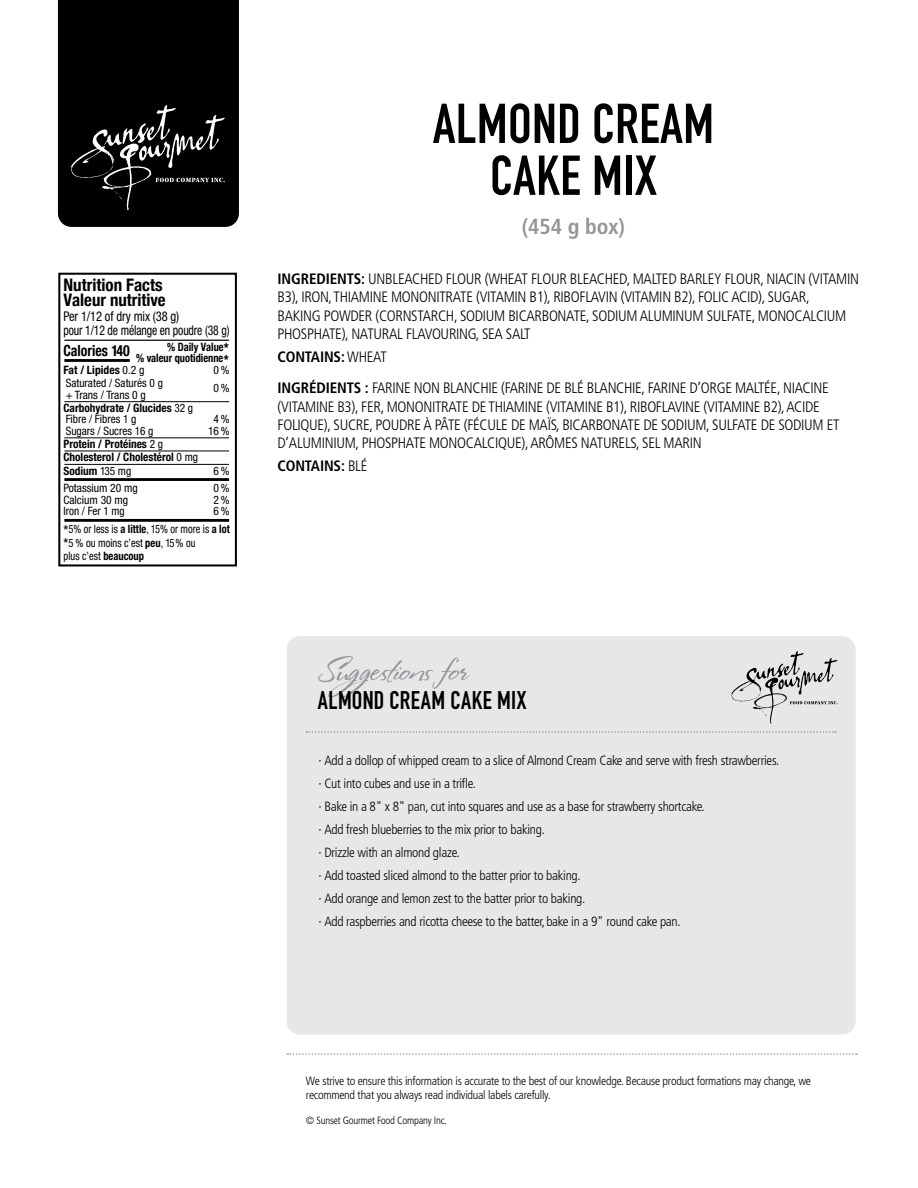
<style>
.page{position:relative;width:918px;height:1188px;background:#fff}
.page>*{position:absolute;margin:0;border:0;box-sizing:border-box;transform-origin:0 0}
.t1{font:700 55.2px/51.9px "DIN Condensed";letter-spacing:.01em;color:#000;text-align:center}
.t2{font:31.2px "Stephanie Marie JF";letter-spacing:-.015em;color:#939598;scale:1.1 1}
.t3{font:700 25.2px "DIN Condensed";letter-spacing:.02em;color:#000}
.t4{font:700 condensed 21.75px "Frutiger LT Std";color:#939598}
.t5{font:700 condensed 17.25px "Helvetica Neue";color:#000}
.t6{font:700 condensed 15.45px "Helvetica Neue";color:#000;scale:.9 1}
.t7{font:300 condensed 15px/18.5px "Frutiger LT Std";letter-spacing:-.02em;color:#000}
.t8{font:700 condensed 15px "Frutiger LT Std";letter-spacing:-.01em;color:#000}
.t9{font:condensed 13.5px "Helvetica Neue LT Std";letter-spacing:-.01em;color:#000;scale:.87 1}
.t10{font:condensed 13.5px "Helvetica Neue LT Std";letter-spacing:-.01em;color:#000;scale:.93 1}
.t11{font:300 condensed 13.35px "Frutiger LT Std";letter-spacing:-.02em;color:#000}
.t12{font:300 condensed 12px "Frutiger LT Std";letter-spacing:-.02em;color:#000}
.t13{font:condensed 11.55px "Helvetica Neue LT Std";color:#000}
.t14{font:700 condensed 11.55px "Helvetica Neue LT Std";color:#000}
.t15{font:condensed 11.55px "Helvetica Neue LT Std";color:#000;scale:.91 1}
.t16{font:condensed 11.55px "Helvetica Neue LT Std";color:#000;scale:.9 1}
.t17{font:700 condensed 11.55px "Helvetica Neue";color:#000;scale:.9 1}
.t18{font:300 condensed 10.5px "Frutiger LT Std";letter-spacing:-.02em;color:#000}
.s1{font-size:14.1px}
.s2{font-weight:400}
.s3{font-size:15.45px}
.s4{font-weight:700}
.s5{font-weight:300}
</style>
<div class="page">
<svg style="left:58px;top:0;width:181px;height:227px;background:#0c0c0c"></svg>
<div style="left:287px;top:636px;width:569px;height:399px;background:#e6e7e8;border-radius:14px"></div>
<svg style="left:287px;top:1053px;width:570px;height:2px"></svg>
<svg style="left:731px;top:651px;width:107px;height:73px"></svg>
<svg style="left:306px;top:731px;width:530px;height:2px"></svg>
<div style="left:58px;top:273px;width:179px;height:293px;border:2px solid #000"></div>
<hr style="left:64px;top:340px;width:165px;height:1px;background:#000">
<hr style="left:64px;top:401px;width:165px;height:1px;background:#000">
<hr style="left:64px;top:438px;width:165px;height:1px;background:#000">
<hr style="left:64px;top:451px;width:165px;height:1px;background:#000">
<hr style="left:64px;top:464px;width:165px;height:1px;background:#000">
<hr style="left:64px;top:478px;width:165px;height:3px;background:#000">
<hr style="left:64px;top:519px;width:165px;height:3px;background:#000">
<hr style="left:64px;top:359px;width:66px;height:3px;background:#000">
<p class="t5" style="left:63px;top:270px;width:101px">Nutrition Facts</p>
<p class="t5" style="left:63px;top:286px;width:104px">Valeur nutritive</p>
<p class="t6" style="left:63px;top:338px;width:75px">Calories 140</p>
<p class="t10" style="left:63px;top:308px;width:126px">Per 1/12 of dry mix (38 g)</p>
<p class="t9" style="left:63px;top:323px;width:192px">pour 1/12 de mélange en poudre (38 g)</p>
<p class="t17" style="left:167px;top:337px;width:70px">% Daily Value<span class="s1">*</span></p>
<p class="t17" style="left:136px;top:348px;width:105px">% valeur quotidienne<span class="s1">*</span></p>
<p class="t14" style="left:63px;top:362px;width:83px">Fat / Lipides <span class="s2">0.2 g</span></p>
<p class="t13" style="left:214px;top:363px;width:17px">0 %</p>
<p class="t13" style="left:66px;top:376px;width:99px">Saturated / Saturés 0 g</p>
<p class="t13" style="left:214px;top:381px;width:17px">0 %</p>
<p class="t13" style="left:66px;top:388px;width:82px">+ Trans / Trans 0 g</p>
<p class="t14" style="left:63px;top:401px;width:131px">Carbohydrate / Glucides <span class="s2">32 g</span></p>
<p class="t13" style="left:66px;top:412px;width:72px">Fibre / Fibres 1 g</p>
<p class="t13" style="left:214px;top:412px;width:17px">4 %</p>
<p class="t13" style="left:66px;top:424px;width:89px">Sugars / Sucres 16 g</p>
<p class="t13" style="left:208px;top:424px;width:23px">16 %</p>
<p class="t14" style="left:63px;top:437px;width:101px">Protein / Protéines <span class="s2">2 g</span></p>
<p class="t14" style="left:63px;top:450px;width:136px">Cholesterol / Cholestérol <span class="s2">0 mg</span></p>
<p class="t14" style="left:63px;top:464px;width:69px">Sodium <span class="s2">135 mg</span></p>
<p class="t13" style="left:214px;top:464px;width:17px">6 %</p>
<p class="t13" style="left:63px;top:481px;width:76px">Potassium 20 mg</p>
<p class="t13" style="left:214px;top:481px;width:17px">0 %</p>
<p class="t13" style="left:63px;top:493px;width:66px">Calcium 30 mg</p>
<p class="t13" style="left:214px;top:493px;width:17px">2 %</p>
<p class="t13" style="left:63px;top:504px;width:63px">Iron / Fer 1 mg</p>
<p class="t13" style="left:214px;top:504px;width:17px">6 %</p>
<p class="t16" style="left:63px;top:523px;width:186px"><span class="s3">*</span>5% or less is <span class="s4">a little</span>, 15% or more is <span class="s4">a lot</span></p>
<p class="t15" style="left:63px;top:536px;width:147px"><span class="s3">*</span>5 % ou moins c’est <span class="s4">peu</span>, 15% ou</p>
<p class="t15" style="left:63px;top:549px;width:90px">plus c’est <span class="s4">beaucoup</span></p>
<p class="t1" style="left:433px;top:97px;width:283px">ALMOND CREAM<br>CAKE MIX</p>
<p class="t4" style="left:522px;top:214px;width:105px">(454 g box)</p>
<p class="t7" style="left:278px;top:270px;width:583px"><span class="s4">INGREDIENTS:</span> UNBLEACHED FLOUR (WHEAT FLOUR BLEACHED, MALTED BARLEY FLOUR, NIACIN (VITAMIN B3), IRON, THIAMINE MONONITRATE (VITAMIN B1), RIBOFLAVIN (VITAMIN B2), FOLIC ACID), SUGAR,<br>BAKING POWDER (CORNSTARCH, SODIUM BICARBONATE, SODIUM ALUMINUM SULFATE, MONOCALCIUM PHOSPHATE), NATURAL FLAVOURING, SEA SALT</p>
<p class="t8" style="left:278px;top:348px;width:111px">CONTAINS: <span class="s5">WHEAT</span></p>
<p class="t7" style="left:278px;top:379px;width:564px"><span class="s4">INGRÉDIENTS :</span> FARINE NON BLANCHIE (FARINE DE BLÉ BLANCHIE, FARINE D’ORGE MALTÉE, NIACINE (VITAMINE B3), FER, MONONITRATE DE THIAMINE (VITAMINE B1), RIBOFLAVINE (VITAMINE B2), ACIDE FOLIQUE), SUCRE, POUDRE À PÂTE (FÉCULE DE MAÏS, BICARBONATE DE SODIUM, SULFATE DE SODIUM ET D’ALUMINIUM, PHOSPHATE MONOCALCIQUE), ARÔMES NATURELS, SEL MARIN</p>
<p class="t8" style="left:278px;top:457px;width:92px">CONTAINS: <span class="s5">BLÉ</span></p>
<p class="t2" style="left:318px;top:651px;width:138px">Suggestions for</p>
<p class="t3" style="left:318px;top:683px;width:210px">ALMOND CREAM CAKE MIX</p>
<p class="t11" style="left:318px;top:753px;width:462px">∙ Add a dollop of whipped cream to a slice of Almond Cream Cake and serve with fresh strawberries.</p>
<p class="t11" style="left:318px;top:776px;width:159px">∙ Cut into cubes and use in a trifle.</p>
<p class="t11" style="left:318px;top:799px;width:388px">∙ Bake in a 8" x 8" pan, cut into squares and use as a base for strawberry shortcake.</p>
<p class="t11" style="left:318px;top:822px;width:228px">∙ Add fresh blueberries to the mix prior to baking.</p>
<p class="t11" style="left:318px;top:845px;width:143px">∙ Drizzle with an almond glaze.</p>
<p class="t11" style="left:318px;top:868px;width:264px">∙ Add toasted sliced almond to the batter prior to baking.</p>
<p class="t11" style="left:318px;top:891px;width:268px">∙ Add orange and lemon zest to the batter prior to baking.</p>
<p class="t11" style="left:318px;top:914px;width:364px">∙ Add raspberries and ricotta cheese to the batter, bake in a 9" round cake pan.</p>
<p class="t12" style="left:306px;top:1074px;width:507px">We strive to ensure this information is accurate to the best of our knowledge. Because product formations may change, we</p>
<p class="t12" style="left:306px;top:1088px;width:246px">recommend that you always read individual labels carefully.</p>
<p class="t18" style="left:306px;top:1114px;width:142px">© Sunset Gourmet Food Company Inc.</p>
</div>
